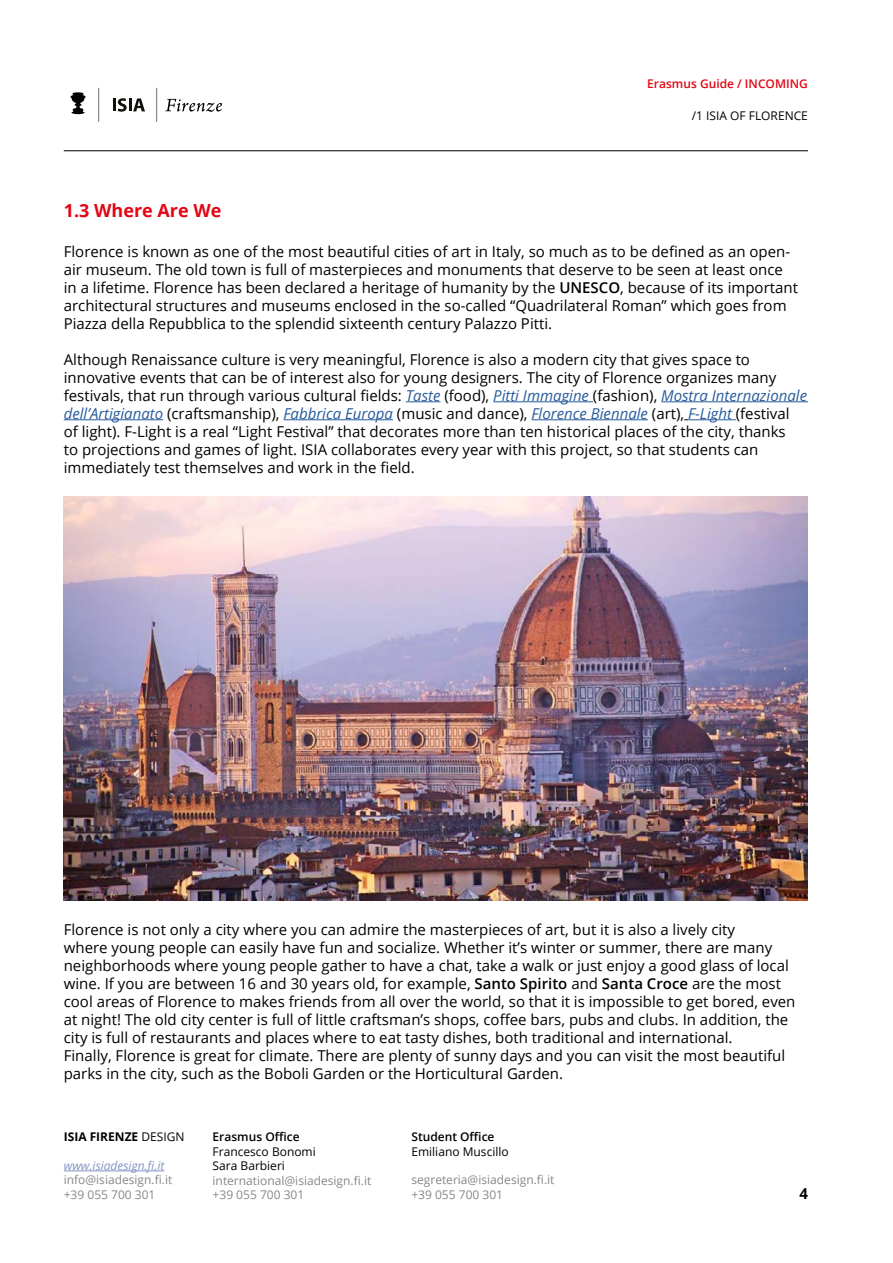
<style>
.page{position:relative;width:893px;height:1263px;background:#fff}
.page>*{position:absolute;margin:0;border:0;box-sizing:border-box;transform-origin:0 0}
.t1{font:700 18px "Open Sans";color:#e30613}
.t2{font:15px/18px "Open Sans";color:#000}
.t3{font:700 15px "Open Sans";color:#000}
.t4{font:12px/14.4px "Open Sans";color:#878787}
.t5{font:12px/14.4px "Open Sans";color:#000}
.t6{font:600 12px "Open Sans";color:#000}
.t7{font:600 12px "Open Sans";color:#e30613}
.t8{font:italic 12px "Open Sans";color:#8194c3}
.t9{font:700 12px "Open Sans";color:#000}
.s1{font-weight:600}
.s2{font-style:italic;color:#275b9b}
.s3{font-weight:400}
</style>
<div class="page">
<hr style="left:64px;top:151px;width:744px;height:1px;background:#000">
<svg style="left:165px;top:99px;width:57px;height:13px"></svg>
<svg style="left:113px;top:98px;width:32px;height:14px"></svg>
<hr style="left:156px;top:88px;width:1px;height:34px;background:#706f6f">
<hr style="left:98px;top:88px;width:1px;height:34px;background:#706f6f">
<svg style="left:70px;top:92px;width:16px;height:22px"></svg>
<hr style="left:64px;top:1170px;width:100px;height:1px;background:#8194c3">
<hr style="left:406px;top:401px;width:34px;height:1px;background:#275b9b">
<hr style="left:493px;top:401px;width:100px;height:1px;background:#275b9b">
<hr style="left:661px;top:401px;width:147px;height:1px;background:#275b9b">
<hr style="left:64px;top:419px;width:99px;height:1px;background:#275b9b">
<hr style="left:283px;top:419px;width:110px;height:1px;background:#275b9b">
<hr style="left:531px;top:419px;width:117px;height:1px;background:#275b9b">
<hr style="left:688px;top:419px;width:48px;height:1px;background:#275b9b">
<img style="left:64px;top:496px;width:744px;height:404px">
<p class="t7" style="left:647px;top:75px;width:162px">Erasmus Guide / INCOMING</p>
<p class="t5" style="left:692px;top:108px;width:118px">/1 ISIA OF FLORENCE</p>
<p class="t1" style="left:64px;top:198px;width:159px">1.3 Where Are We</p>
<p class="t2" style="left:64px;top:242px;width:736px">Florence is known as one of the most beautiful cities of art in Italy, so much as to be defined as an open&shy;air museum. The old town is full of masterpieces and monuments that deserve to be seen at least once in a lifetime. Florence has been declared a heritage of humanity by the <span class="s1">UNESCO</span>, because of its important architectural structures and museums enclosed in the so-called “Quadrilateral Roman” which goes from Piazza della Repubblica to the splendid sixteenth century Palazzo Pitti.</p>
<p class="t2" style="left:64px;top:350px;width:745px">Although Renaissance culture is very meaningful, Florence is also a modern city that gives space to innovative events that can be of interest also for young designers. The city of Florence organizes many festivals, that run through various cultural fields: <span class="s2">Taste</span> (food), <span class="s2">Pitti Immagine</span> (fashion), <span class="s2">Mostra Internazionale dell’Artigianato</span> (craftsmanship), <span class="s2">Fabbrica Europa</span> (music and dance), <span class="s2">Florence Biennale</span> (art), <span class="s2">F-Light</span> (festival of light). F-Light is a real “Light Festival” that decorates more than ten historical places of the city, thanks<br>to projections and games of light. ISIA collaborates every year with this project, so that students can immediately test themselves and work in the field.</p>
<p class="t2" style="left:64px;top:920px;width:733px">Florence is not only a city where you can admire the masterpieces of art, but it is also a lively city<br>where young people can easily have fun and socialize. Whether it’s winter or summer, there are many neighborhoods where young people gather to have a chat, take a walk or just enjoy a good glass of local wine. If you are between 16 and 30 years old, for example, <span class="s1">Santo Spirito</span> and <span class="s1">Santa Croce</span> are the most cool areas of Florence to makes friends from all over the world, so that it is impossible to get bored, even at night! The old city center is full of little craftsman’s shops, coffee bars, pubs and clubs. In addition, the city is full of restaurants and places where to eat tasty dishes, both traditional and international.<br>Finally, Florence is great for climate. There are plenty of sunny days and you can visit the most beautiful parks in the city, such as the Boboli Garden or the Horticultural Garden.</p>
<p class="t9" style="left:64px;top:1128px;width:122px">ISIA FIRENZE <span class="s3">DESIGN</span></p>
<p class="t8" style="left:64px;top:1157px;width:102px">www.isiadesign.fi.it</p>
<p class="t4" style="left:64px;top:1172px;width:110px">info@isiadesign.fi.it +39 055 700 301</p>
<p class="t6" style="left:213px;top:1129px;width:89px">Erasmus Office</p>
<p class="t5" style="left:213px;top:1144px;width:105px">Francesco Bonomi<br>Sara Barbieri</p>
<p class="t4" style="left:213px;top:1173px;width:160px">international@isiadesign.fi.it +39 055 700 301</p>
<p class="t6" style="left:411px;top:1128px;width:85px">Student Office</p>
<p class="t5" style="left:411px;top:1144px;width:99px">Emiliano Muscillo</p>
<p class="t4" style="left:411px;top:1172px;width:145px">segreteria@isiadesign.fi.it +39 055 700 301</p>
<p class="t3" style="left:799px;top:1183px;width:10px">4</p>
</div>
